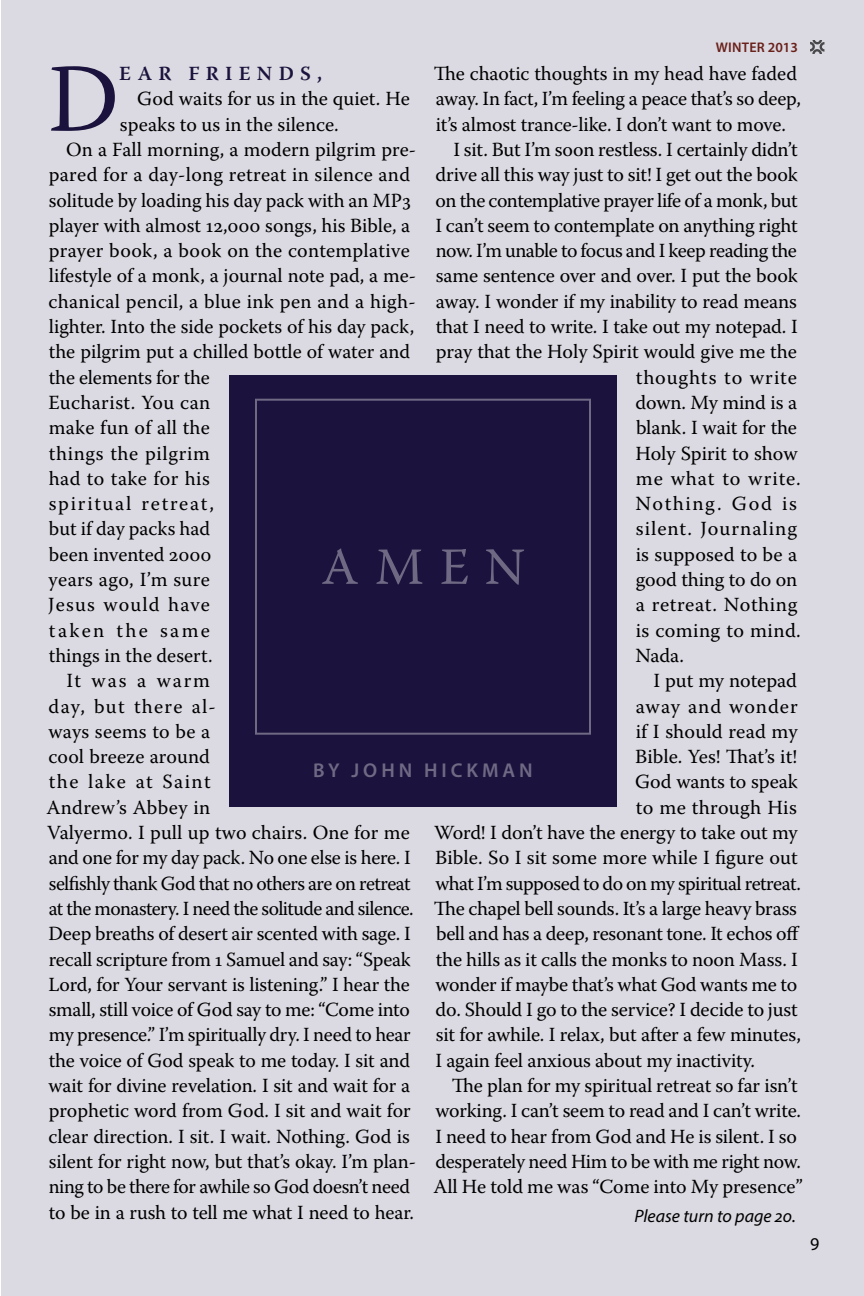
<style>
.page{position:relative;width:864px;height:1296px;background:#fff}
.page>*{position:absolute;margin:0;border:0;box-sizing:border-box;transform-origin:0 0}
.t1{font:96.8px "Warnock Pro";color:#1b133d}
.t2{font:52px "Warnock Pro";color:#706984}
.t3{font:20px "Warnock Pro";letter-spacing:-.005em;color:#000}
.t4{font:600 20px "Myriad Pro";letter-spacing:.2em;color:#706984}
.t5{font:600 20px "Warnock Pro";color:#1b133d}
.t6{font:italic 18px "Myriad Pro";color:#000}
.t7{font:18px "Myriad Pro";color:#000}
.t8{font:600 14px "Myriad Pro";letter-spacing:.02em;color:#7b271f}
</style>
<div class="page">
<div style="left:1px;top:0;width:863px;height:1296px;background:#dbd9e1"></div>
<div style="left:229px;top:375px;width:388px;height:432px;background:#1b133d"></div>
<div style="left:255px;top:399px;width:336px;height:336px;border:2px solid #706984"></div>
<p class="t8" style="left:716px;top:38px;width:84px">WINTER 2013</p>
<p class="t3" style="left:434px;top:61px;width:365px">The chaotic thoughts in my head have faded</p>
<p class="t3" style="left:436px;top:87px;width:367px">away. In fact, I’m feeling a peace that’s so deep,</p>
<p class="t3" style="left:436px;top:112px;width:352px">it’s almost trance-like. I don’t want to move.</p>
<p class="t3" style="left:453px;top:137px;width:346px">I sit. But I’m soon restless. I certainly didn’t</p>
<p class="t3" style="left:436px;top:163px;width:364px">drive all this way just to sit! I get out the book</p>
<p class="t3" style="left:436px;top:188px;width:364px">on the contemplative prayer life of a monk, but</p>
<p class="t3" style="left:435px;top:213px;width:364px">I can’t seem to contemplate on anything right</p>
<p class="t3" style="left:436px;top:238px;width:363px">now. I’m unable to focus and I keep reading the</p>
<p class="t3" style="left:436px;top:264px;width:364px">same sentence over and over. I put the book</p>
<p class="t3" style="left:436px;top:289px;width:363px">away. I wonder if my inability to read means</p>
<p class="t3" style="left:436px;top:314px;width:362px">that I need to write. I take out my notepad. I</p>
<p class="t3" style="left:436px;top:340px;width:363px">pray that the Holy Spirit would give me the</p>
<p class="t3" style="left:636px;top:365px;width:162px">thoughts to write</p>
<p class="t3" style="left:636px;top:390px;width:163px">down. My mind is a</p>
<p class="t3" style="left:636px;top:416px;width:162px">blank. I wait for the</p>
<p class="t3" style="left:635px;top:441px;width:164px">Holy Spirit to show</p>
<p class="t3" style="left:636px;top:466px;width:166px">me what to write.</p>
<p class="t3" style="left:636px;top:491px;width:163px">Nothing. God is</p>
<p class="t3" style="left:636px;top:517px;width:163px">silent. Journaling</p>
<p class="t3" style="left:636px;top:542px;width:163px">is supposed to be a</p>
<p class="t3" style="left:636px;top:567px;width:163px">good thing to do on</p>
<p class="t3" style="left:636px;top:593px;width:163px">a retreat. Nothing</p>
<p class="t3" style="left:636px;top:618px;width:167px">is coming to mind.</p>
<p class="t3" style="left:636px;top:643px;width:50px">Nada.</p>
<p class="t3" style="left:653px;top:669px;width:145px">I put my notepad</p>
<p class="t3" style="left:636px;top:694px;width:163px">away and wonder</p>
<p class="t3" style="left:636px;top:719px;width:164px">if I should read my</p>
<p class="t3" style="left:635px;top:744px;width:163px">Bible. Yes! That’s it!</p>
<p class="t3" style="left:635px;top:770px;width:164px">God wants to speak</p>
<p class="t3" style="left:636px;top:795px;width:162px">to me through His</p>
<p class="t3" style="left:434px;top:820px;width:366px">Word! I don’t have the energy to take out my</p>
<p class="t3" style="left:435px;top:846px;width:364px">Bible. So I sit some more while I figure out</p>
<p class="t3" style="left:435px;top:871px;width:367px">what I’m supposed to do on my spiritual retreat.</p>
<p class="t3" style="left:434px;top:896px;width:365px">The chapel bell sounds. It’s a large heavy brass</p>
<p class="t3" style="left:436px;top:922px;width:365px">bell and has a deep, resonant tone. It echos off</p>
<p class="t3" style="left:436px;top:947px;width:362px">the hills as it calls the monks to noon Mass. I</p>
<p class="t3" style="left:435px;top:972px;width:363px">wonder if maybe that’s what God wants me to</p>
<p class="t3" style="left:436px;top:998px;width:364px">do. Should I go to the service? I decide to just</p>
<p class="t3" style="left:436px;top:1023px;width:367px">sit for awhile. I relax, but after a few minutes,</p>
<p class="t3" style="left:435px;top:1048px;width:321px">I again feel anxious about my inactivity.</p>
<p class="t3" style="left:452px;top:1073px;width:347px">The plan for my spiritual retreat so far isn’t</p>
<p class="t3" style="left:435px;top:1099px;width:367px">working. I can’t seem to read and I can’t write.</p>
<p class="t3" style="left:435px;top:1124px;width:363px">I need to hear from God and He is silent. I so</p>
<p class="t3" style="left:436px;top:1149px;width:367px">desperately need Him to be with me right now.</p>
<p class="t3" style="left:433px;top:1175px;width:371px">All He told me was “Come into My presence”</p>
<h1 class="t1" style="left:48px;top:41px;width:61px">D</h1>
<p class="t5" style="left:119px;top:61px;width:205px">EAR FRIENDS,</p>
<p class="t3" style="left:137px;top:87px;width:274px">God waits for us in the quiet. He</p>
<p class="t3" style="left:120px;top:112px;width:220px">speaks to us in the silence.</p>
<p class="t3" style="left:66px;top:137px;width:351px">On a Fall morning, a modern pilgrim pre-</p>
<p class="t3" style="left:49px;top:163px;width:363px">pared for a day-long retreat in silence and</p>
<p class="t3" style="left:49px;top:188px;width:364px">solitude by loading his day pack with an MP3</p>
<p class="t3" style="left:49px;top:213px;width:363px">player with almost 12,000 songs, his Bible, a</p>
<p class="t3" style="left:49px;top:238px;width:363px">prayer book, a book on the contemplative</p>
<p class="t3" style="left:49px;top:264px;width:369px">lifestyle of a monk, a journal note pad, a me-</p>
<p class="t3" style="left:49px;top:289px;width:369px">chanical pencil, a blue ink pen and a high-</p>
<p class="t3" style="left:49px;top:314px;width:367px">lighter. Into the side pockets of his day pack,</p>
<p class="t3" style="left:49px;top:340px;width:363px">the pilgrim put a chilled bottle of water and</p>
<p class="t3" style="left:49px;top:365px;width:162px">the elements for the</p>
<p class="t3" style="left:49px;top:390px;width:163px">Eucharist. You can</p>
<p class="t3" style="left:49px;top:416px;width:163px">make fun of all the</p>
<p class="t3" style="left:49px;top:441px;width:163px">things the pilgrim</p>
<p class="t3" style="left:49px;top:466px;width:163px">had to take for his</p>
<p class="t3" style="left:49px;top:491px;width:167px">spiritual retreat,</p>
<p class="t3" style="left:49px;top:517px;width:163px">but if day packs had</p>
<p class="t3" style="left:49px;top:542px;width:164px">been invented 2000</p>
<p class="t3" style="left:49px;top:567px;width:163px">years ago, I’m sure</p>
<p class="t3" style="left:48px;top:593px;width:163px">Jesus would have</p>
<p class="t3" style="left:49px;top:618px;width:162px">taken the same</p>
<p class="t3" style="left:49px;top:643px;width:165px">things in the desert.</p>
<p class="t3" style="left:66px;top:669px;width:145px">It was a warm</p>
<p class="t3" style="left:49px;top:694px;width:169px">day, but there al-</p>
<p class="t3" style="left:48px;top:719px;width:163px">ways seems to be a</p>
<p class="t3" style="left:49px;top:744px;width:163px">cool breeze around</p>
<p class="t3" style="left:49px;top:770px;width:163px">the lake at Saint</p>
<p class="t3" style="left:46px;top:795px;width:165px">Andrew’s Abbey in</p>
<p class="t3" style="left:47px;top:820px;width:364px">Valyermo. I pull up two chairs. One for me</p>
<p class="t3" style="left:49px;top:846px;width:362px">and one for my day pack. No one else is here. I</p>
<p class="t3" style="left:49px;top:871px;width:363px">selfishly thank God that no others are on retreat</p>
<p class="t3" style="left:49px;top:896px;width:366px">at the monastery. I need the solitude and silence.</p>
<p class="t3" style="left:48px;top:922px;width:363px">Deep breaths of desert air scented with sage. I</p>
<p class="t3" style="left:49px;top:947px;width:364px">recall scripture from 1 Samuel and say: “Speak</p>
<p class="t3" style="left:48px;top:972px;width:363px">Lord, for Your servant is listening.” I hear the</p>
<p class="t3" style="left:49px;top:998px;width:363px">small, still voice of God say to me: “Come into</p>
<p class="t3" style="left:49px;top:1023px;width:363px">my presence.” I’m spiritually dry. I need to hear</p>
<p class="t3" style="left:49px;top:1048px;width:363px">the voice of God speak to me today. I sit and</p>
<p class="t3" style="left:48px;top:1073px;width:363px">wait for divine revelation. I sit and wait for a</p>
<p class="t3" style="left:49px;top:1099px;width:363px">prophetic word from God. I sit and wait for</p>
<p class="t3" style="left:49px;top:1124px;width:363px">clear direction. I sit. I wait. Nothing. God is</p>
<p class="t3" style="left:49px;top:1149px;width:369px">silent for right now, but that’s okay. I’m plan-</p>
<p class="t3" style="left:49px;top:1175px;width:363px">ning to be there for awhile so God doesn’t need</p>
<p class="t3" style="left:49px;top:1200px;width:366px">to be in a rush to tell me what I need to hear.</p>
<h2 class="t2" style="left:322px;top:535px;width:161px">AMEN</h2>
<p class="t4" style="left:313px;top:757px;width:218px">BY JOHN H ICKMAN</p>
<p class="t6" style="left:634px;top:1205px;width:163px">Please turn to page 20.</p>
<p class="t7" style="left:810px;top:1232px;width:11px">9</p>
</div>
